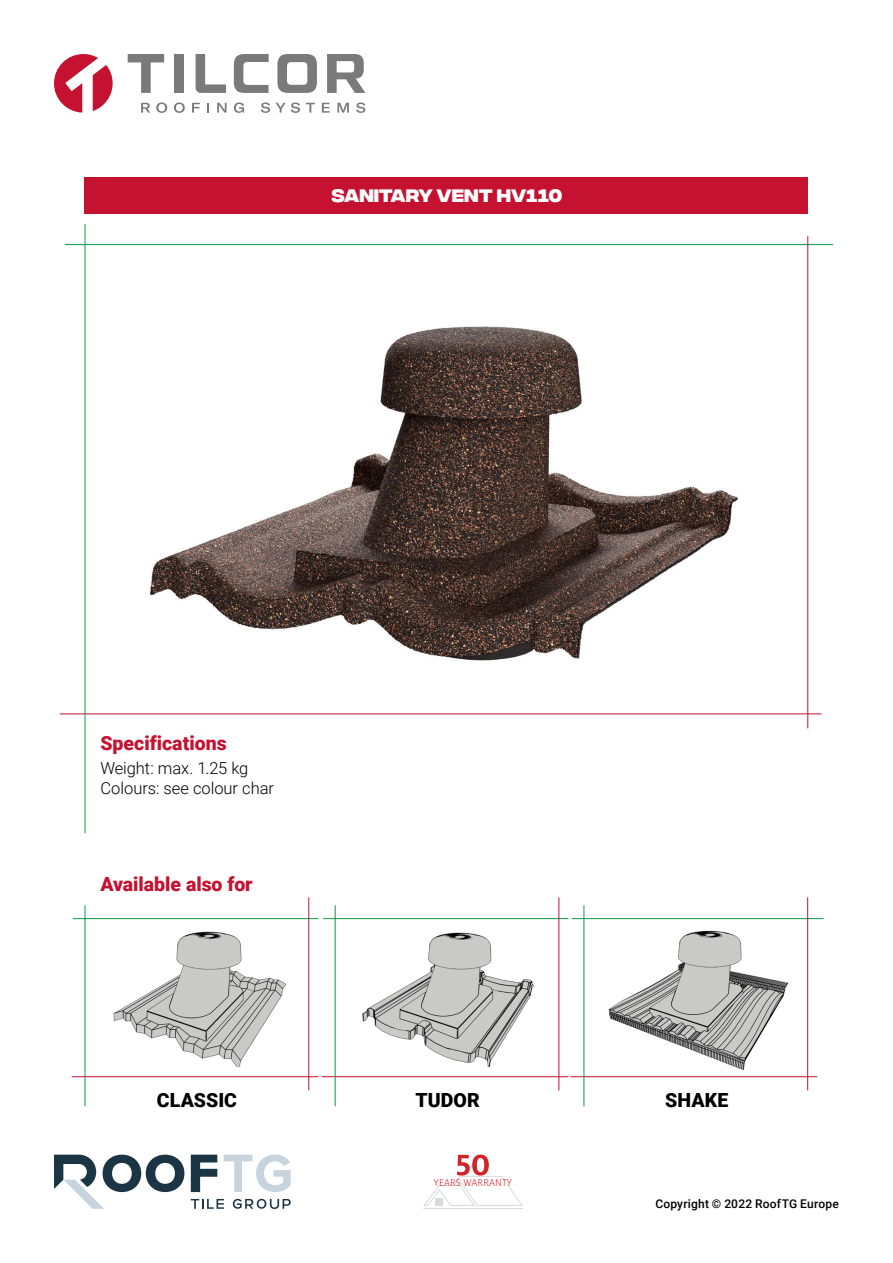
<style>
.page{position:relative;width:893px;height:1263px;background:#fff}
.page>*{position:absolute;margin:0;border:0;box-sizing:border-box;transform-origin:0 0}
.t1{font:900 19.5px "Roboto";color:#c41230}
.t2{font:900 19.5px "Roboto";letter-spacing:.005em;color:#000}
.t3{font:700 18px "Integral CF";color:#fff}
.t4{font:300 16.5px/19.8px "Roboto";letter-spacing:-.005em;color:#000}
.t5{font:500 12px "Roboto";letter-spacing:.02em;color:#000}
.t6{font:300 10.95px "Milo OT";color:#d52229}
</style>
<div class="page">
<svg style="left:54px;top:54px;width:59px;height:59px"></svg>
<svg style="left:141px;top:103px;width:9px;height:10px"></svg>
<svg style="left:156px;top:102px;width:11px;height:11px"></svg>
<svg style="left:174px;top:102px;width:11px;height:11px"></svg>
<svg style="left:192px;top:103px;width:8px;height:10px"></svg>
<svg style="left:207px;top:103px;width:2px;height:10px"></svg>
<svg style="left:217px;top:103px;width:10px;height:10px"></svg>
<svg style="left:234px;top:102px;width:10px;height:11px"></svg>
<svg style="left:261px;top:102px;width:9px;height:11px"></svg>
<svg style="left:276px;top:102px;width:24px;height:11px"></svg>
<svg style="left:306px;top:103px;width:9px;height:10px"></svg>
<svg style="left:322px;top:103px;width:8px;height:10px"></svg>
<svg style="left:337px;top:103px;width:12px;height:10px"></svg>
<svg style="left:356px;top:102px;width:9px;height:11px"></svg>
<svg style="left:128px;top:54px;width:36px;height:39px"></svg>
<div style="left:174px;top:54px;width:10px;height:39px;background:#7a7a7a"></div>
<svg style="left:196px;top:54px;width:30px;height:39px"></svg>
<svg style="left:234px;top:54px;width:35px;height:39px"></svg>
<svg style="left:277px;top:54px;width:40px;height:39px"></svg>
<svg style="left:327px;top:54px;width:38px;height:39px"></svg>
<svg style="left:191px;top:1199px;width:33px;height:10px"></svg>
<svg style="left:233px;top:1199px;width:58px;height:10px"></svg>
<svg style="left:191px;top:1154px;width:26px;height:38px"></svg>
<svg style="left:224px;top:1154px;width:67px;height:38px"></svg>
<svg style="left:54px;top:1154px;width:130px;height:55px"></svg>
<hr style="left:423px;top:1208px;width:100px;height:1px;background:#d8dadb">
<svg style="left:423px;top:1154px;width:100px;height:52px"></svg>
<hr style="left:60px;top:713px;width:761px;height:1px;background:#c41230">
<hr style="left:85px;top:224px;width:1px;height:609px;background:#109647">
<hr style="left:807px;top:236px;width:1px;height:492px;background:#c41230">
<div style="left:85px;top:177px;width:723px;height:37px;background:#c41230"></div>
<hr style="left:65px;top:244px;width:768px;height:1px;background:#109647">
<img style="left:150px;top:326px;width:588px;height:335px">
<hr style="left:85px;top:905px;width:1px;height:201px;background:#109647">
<hr style="left:73px;top:918px;width:245px;height:1px;background:#109647">
<hr style="left:72px;top:1076px;width:246px;height:1px;background:#c41230">
<hr style="left:308px;top:897px;width:1px;height:193px;background:#c41230">
<hr style="left:323px;top:918px;width:245px;height:1px;background:#109647">
<hr style="left:322px;top:1076px;width:246px;height:1px;background:#c41230">
<hr style="left:335px;top:905px;width:1px;height:201px;background:#109647">
<hr style="left:558px;top:897px;width:1px;height:193px;background:#c41230">
<hr style="left:572px;top:918px;width:251px;height:1px;background:#109647">
<hr style="left:571px;top:1076px;width:246px;height:1px;background:#c41230">
<hr style="left:583px;top:905px;width:1px;height:201px;background:#109647">
<hr style="left:807px;top:897px;width:1px;height:193px;background:#c41230">
<img style="left:113px;top:931px;width:174px;height:135px">
<img style="left:362px;top:932px;width:172px;height:134px">
<img style="left:608px;top:930px;width:181px;height:140px">
<p class="t3" style="left:331px;top:186px;width:232px">SANITARY VENT HV110</p>
<p class="t1" style="left:100px;top:729px;width:128px">Specifications</p>
<p class="t4" style="left:100px;top:757px;width:175px">Weight: max. 1.25 kg<br>Colours: see colour char</p>
<p class="t1" style="left:100px;top:870px;width:154px">Available also for</p>
<p class="t2" style="left:157px;top:1086px;width:82px">CLASSIC</p>
<p class="t2" style="left:415px;top:1086px;width:66px">TUDOR</p>
<p class="t2" style="left:665px;top:1086px;width:65px">SHAKE</p>
<p class="t6" style="left:434px;top:1177px;width:79px">YEARS WARRANTY</p>
<p class="t5" style="left:655px;top:1195px;width:185px">Copyright © 2022 RoofTG Europe</p>
</div>
